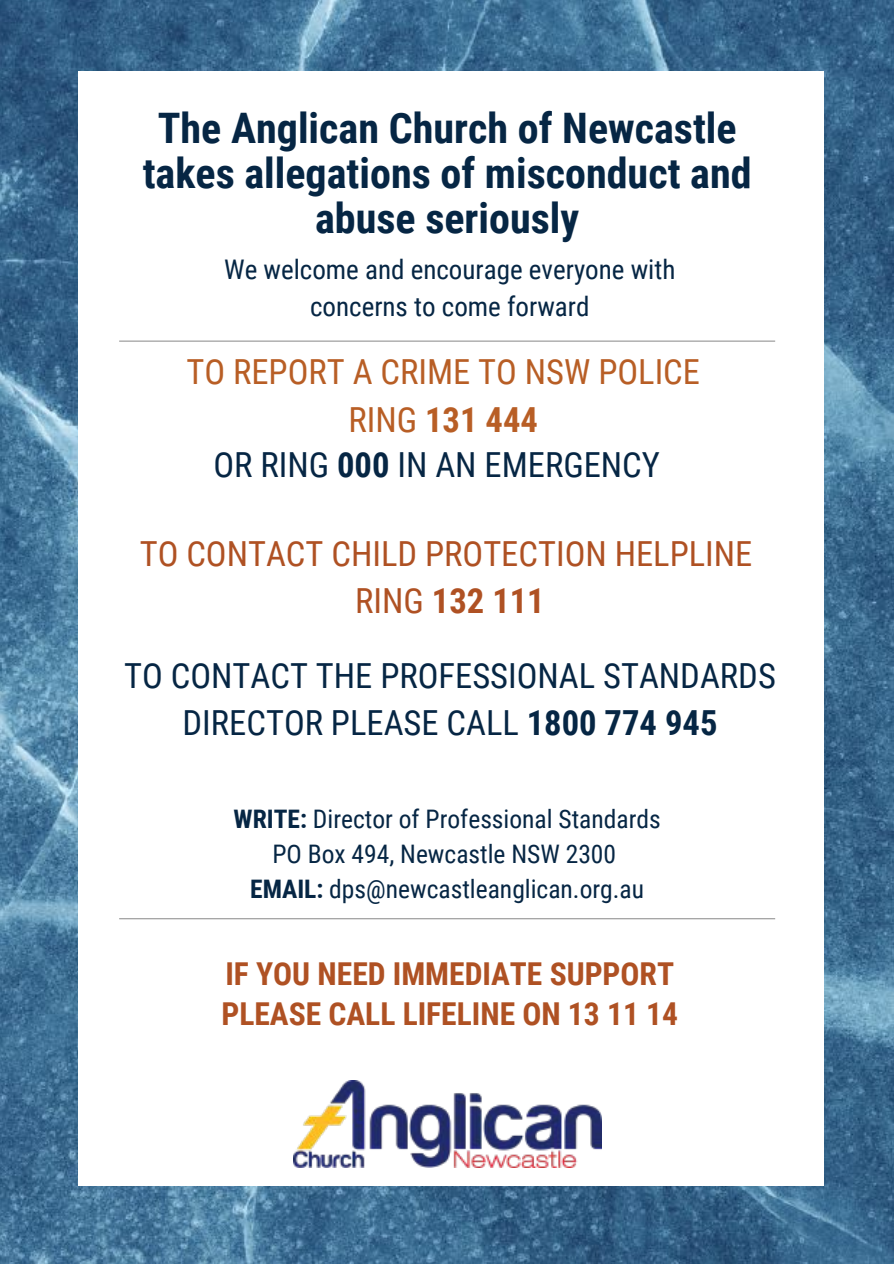
<style>
.page{position:relative;width:894px;height:1264px;background:#fff}
.page>*{position:absolute;margin:0;border:0;box-sizing:border-box;transform-origin:0 0}
.t1{font:700 42px/45px "Roboto Condensed";color:#062644;text-align:center}
.t2{font:34.5px/47.2px "Roboto Condensed";color:#062644;text-align:center}
.t3{font:34.5px/47.2px "Roboto Condensed";color:#af5123;text-align:center}
.t4{font:34.5px/47.2px "Roboto Condensed";color:#b85e25;text-align:center}
.t5{font:700 31.5px/39.5px "Roboto Condensed";color:#af5123}
.t6{font:27px/37.2px "Roboto Condensed";color:#062644;text-align:center}
.t7{font:25.5px/35px "Roboto Condensed";color:#062644;text-align:center}
.s1{font-weight:700}
</style>
<div class="page">
<img style="left:0;top:0;width:893px;height:1263px">
<div style="left:78px;top:71px;width:745px;height:1114px;background:#fff"></div>
<img style="left:293px;top:1080px;width:308px;height:87px">
<svg style="left:119px;top:340px;width:656px;height:2px"></svg>
<svg style="left:119px;top:918px;width:656px;height:1px"></svg>
<h1 class="t1" style="left:143px;top:106px;width:610px">The Anglican Church of Newcastle takes allegations of misconduct and abuse seriously</h1>
<p class="t6" style="left:224px;top:251px;width:452px">We welcome and encourage everyone with concerns to come forward</p>
<h2 class="t4" style="left:186px;top:349px;width:515px">TO REPORT A CRIME TO NSW POLICE<br>RING <span class="s1">131 444</span></h2>
<h2 class="t2" style="left:213px;top:442px;width:448px">OR RING <span class="s1">000</span> IN AN EMERGENCY</h2>
<h2 class="t3" style="left:140px;top:530px;width:614px">TO CONTACT CHILD PROTECTION HELPLINE<br>RING <span class="s1">132 111</span></h2>
<h2 class="t2" style="left:124px;top:652px;width:653px">TO CONTACT THE PROFESSIONAL STANDARDS<br>DIRECTOR PLEASE CALL <span class="s1">1800 774 945</span></h2>
<p class="t7" style="left:233px;top:801px;width:428px"><span class="s1">WRITE:</span> Director of Professional Standards<br>PO Box 494, Newcastle NSW 2300<br><span class="s1">EMAIL:</span> dps@newcastleanglican.org.au</p>
<p class="t5" style="left:221px;top:954px;width:458px">IF YOU NEED IMMEDIATE SUPPORT<br>PLEASE CALL LIFELINE ON 13 11 14</p>
</div>
